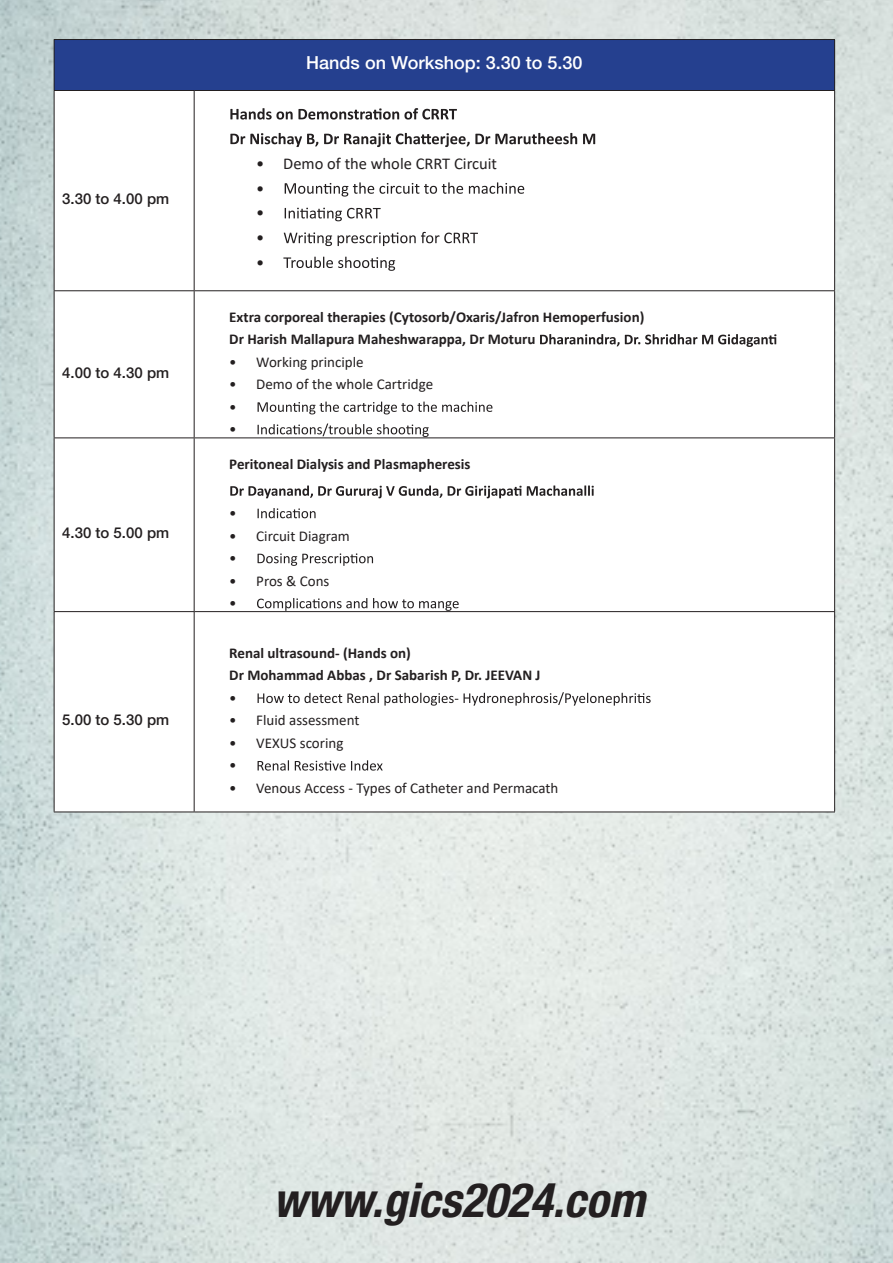
<style>
.page{position:relative;width:893px;height:1263px;background:#fff}
.page>*{position:absolute;margin:0;border:0;box-sizing:border-box;transform-origin:0 0}
.t1{font:italic 700 condensed 47.55px "Helvetica Neue LT Pro";color:#231f20}
.t2{font:500 18px "Helvetica Neue LT Pro";color:#fff}
.t3{font:16.5px/24.8px "Calibri";color:#231f20}
.t4{font:700 15px/22.5px "Calibri";color:#231f20}
.t5{font:15px/22.5px "Calibri";color:#231f20}
.t6{font:500 15px "Helvetica Neue LT Pro";color:#231f20}
</style>
<div class="page">
<img style="left:0;top:0;width:893px;height:1263px">
<div style="left:54px;top:40px;width:781px;height:50px;background:#25408f"></div>
<svg style="left:55px;top:91px;width:779px;height:720px"></svg>
<hr style="left:54px;top:290px;width:140px;height:1px;background:#231f20">
<hr style="left:194px;top:290px;width:641px;height:1px;background:#231f20">
<hr style="left:54px;top:437px;width:140px;height:1px;background:#231f20">
<hr style="left:194px;top:437px;width:641px;height:1px;background:#231f20">
<hr style="left:54px;top:611px;width:140px;height:1px;background:#231f20">
<hr style="left:194px;top:611px;width:641px;height:1px;background:#231f20">
<hr style="left:54px;top:811px;width:140px;height:1px;background:#231f20">
<hr style="left:194px;top:811px;width:641px;height:1px;background:#231f20">
<hr style="left:194px;top:91px;width:1px;height:199px;background:#231f20">
<hr style="left:834px;top:91px;width:1px;height:199px;background:#231f20">
<hr style="left:194px;top:291px;width:1px;height:146px;background:#231f20">
<hr style="left:834px;top:291px;width:1px;height:146px;background:#231f20">
<hr style="left:194px;top:438px;width:1px;height:173px;background:#231f20">
<hr style="left:834px;top:438px;width:1px;height:173px;background:#231f20">
<hr style="left:194px;top:612px;width:1px;height:199px;background:#231f20">
<hr style="left:834px;top:612px;width:1px;height:199px;background:#231f20">
<hr style="left:54px;top:91px;width:1px;height:199px;background:#231f20">
<hr style="left:54px;top:291px;width:1px;height:146px;background:#231f20">
<hr style="left:54px;top:438px;width:1px;height:173px;background:#231f20">
<hr style="left:54px;top:612px;width:1px;height:199px;background:#231f20">
<hr style="left:54px;top:39px;width:140px;height:1px;background:#231f20">
<hr style="left:54px;top:40px;width:1px;height:50px;background:#231f20">
<hr style="left:194px;top:39px;width:641px;height:1px;background:#231f20">
<hr style="left:54px;top:90px;width:140px;height:1px;background:#231f20">
<hr style="left:194px;top:90px;width:641px;height:1px;background:#231f20">
<hr style="left:834px;top:40px;width:1px;height:50px;background:#231f20">
<svg style="left:230px;top:108px;width:227px;height:12px"></svg>
<svg style="left:230px;top:133px;width:365px;height:14px"></svg>
<svg style="left:285px;top:182px;width:239px;height:15px"></svg>
<svg style="left:285px;top:208px;width:96px;height:13px"></svg>
<svg style="left:284px;top:232px;width:194px;height:14px"></svg>
<svg style="left:283px;top:257px;width:112px;height:14px"></svg>
<svg style="left:540px;top:334px;width:236px;height:13px"></svg>
<svg style="left:258px;top:402px;width:234px;height:12px"></svg>
<svg style="left:258px;top:423px;width:171px;height:14px"></svg>
<svg style="left:230px;top:485px;width:364px;height:13px"></svg>
<svg style="left:258px;top:508px;width:58px;height:10px"></svg>
<svg style="left:258px;top:553px;width:115px;height:13px"></svg>
<svg style="left:257px;top:598px;width:202px;height:13px"></svg>
<svg style="left:258px;top:692px;width:393px;height:14px"></svg>
<svg style="left:258px;top:760px;width:125px;height:11px"></svg>
<p class="t6" style="left:62px;top:190px;width:108px">3.30 to 4.00 pm</p>
<p class="t6" style="left:62px;top:363px;width:108px">4.00 to 4.30 pm</p>
<p class="t6" style="left:62px;top:524px;width:108px">4.30 to 5.00 pm</p>
<p class="t6" style="left:62px;top:711px;width:108px">5.00 to 5.30 pm</p>
<p class="t2" style="left:306px;top:52px;width:278px">Hands on Workshop: 3.30 to 5.30</p>
<p class="t3" style="left:256px;top:151px;width:242px">• Demo of the whole CRRT Circuit •<br>•<br>•<br>•</p>
<p class="t4" style="left:229px;top:305px;width:417px">Extra corporeal therapies (Cytosorb/Oxaris/Jafron Hemoperfusion)<br>Dr Harish Mallapura Maheshwarappa, Dr Moturu</p>
<p class="t5" style="left:229px;top:350px;width:136px">• Working principle</p>
<p class="t5" style="left:229px;top:373px;width:205px">• Demo of the whole Cartridge •<br>•</p>
<p class="t4" style="left:229px;top:452px;width:243px">Peritoneal Dialysis and Plasmapheresis</p>
<p class="t5" style="left:229px;top:502px;width:9px">•</p>
<p class="t5" style="left:229px;top:524px;width:122px">• Circuit Diagram •</p>
<p class="t5" style="left:229px;top:569px;width:102px">• Pros &amp; Cons •</p>
<p class="t4" style="left:229px;top:641px;width:313px">Renal ultrasound- (Hands on)<br>Dr Mohammad Abbas , Dr Sabarish P, Dr. JEEVAN J</p>
<p class="t5" style="left:229px;top:686px;width:9px">•</p>
<p class="t5" style="left:229px;top:709px;width:132px">• Fluid assessment</p>
<p class="t5" style="left:229px;top:731px;width:116px">• VEXUS scoring •</p>
<p class="t5" style="left:229px;top:776px;width:331px">• Venous Access - Types of Catheter and Permacath</p>
<h1 class="t1" style="left:273px;top:1171px;width:373px">www.gics2024.com</h1>
</div>
